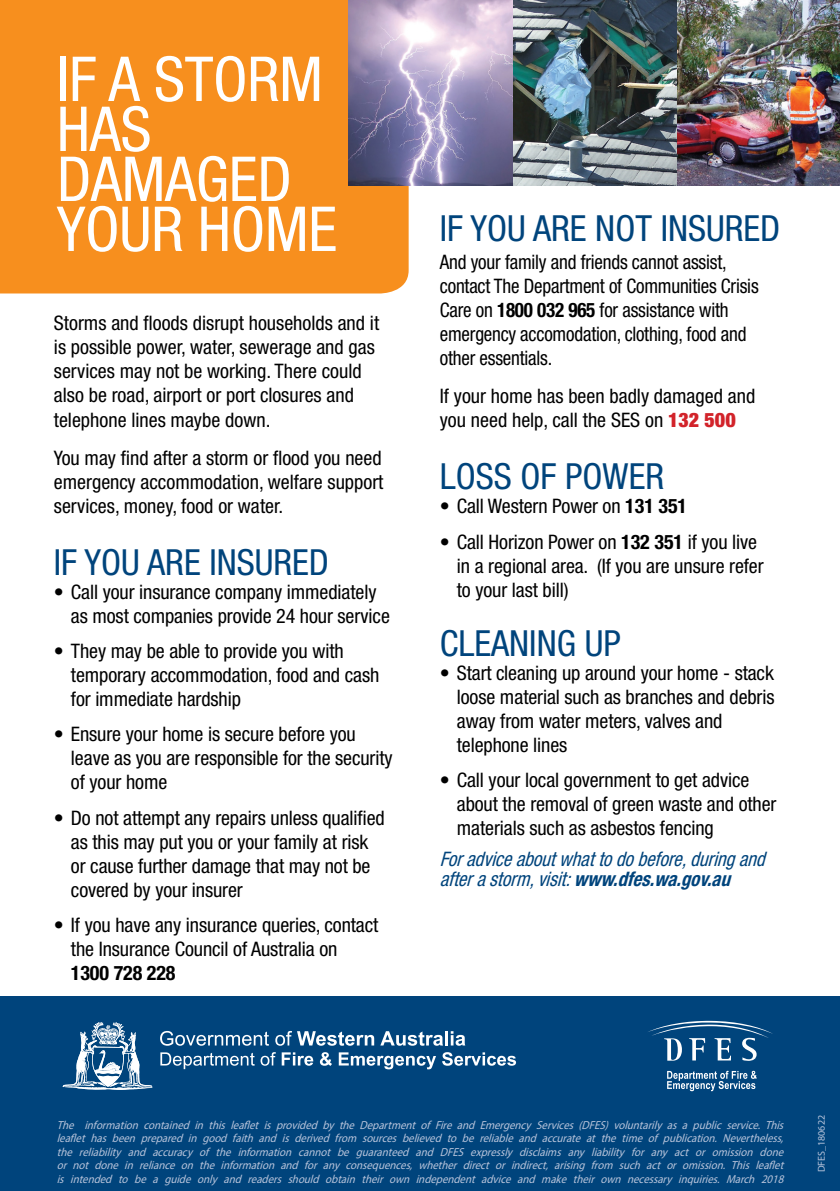
<style>
.page{position:relative;width:840px;height:1191px;background:#fff}
.page>*{position:absolute;margin:0;border:0;box-sizing:border-box;transform-origin:0 0}
.t1{font:condensed 62px/50px "Helvetica Neue LT Std";letter-spacing:-.005em;color:#fff}
.t2{font:condensed 36px "Helvetica Neue LT Std";color:#00447c}
.t3{font:condensed 20px/24px "Helvetica Neue LT Std";letter-spacing:-.005em;color:#000}
.t4{font:condensed 20px/24px "Helvetica Neue LT Std";letter-spacing:-.005em;color:#000;scale:.95 1}
.t5{font:italic condensed 20px/20px "Helvetica Neue LT Std";color:#00447c;scale:.94 1}
.t6{font:700 condensed 20px "Helvetica Neue LT Std";letter-spacing:-.005em;color:#000}
.t7{font:italic 11.6px/13.6px "Myriad Pro";color:#b8c4db;text-align:justify;scale:.93 1}
.t8{font:10px "Myriad Pro";color:#b8c4db}
.s1{font-weight:700}
.s2{font-weight:900;color:#d2232a}
</style>
<div class="page">
<div style="left:0;top:0;width:408px;height:293px;background:#f78f1e"></div>
<div style="left:0;top:996px;width:839px;height:195px;background:#00447c"></div>
<img style="left:348px;top:0;width:328px;height:185px">
<img style="left:676px;top:0;width:163px;height:185px">
<svg style="left:63px;top:1022px;width:89px;height:67px"></svg>
<svg style="left:160px;top:1031px;width:109px;height:14px"></svg>
<svg style="left:275px;top:1031px;width:99px;height:14px"></svg>
<svg style="left:380px;top:1031px;width:85px;height:14px"></svg>
<svg style="left:160px;top:1052px;width:94px;height:17px"></svg>
<svg style="left:260px;top:1052px;width:53px;height:13px"></svg>
<svg style="left:320px;top:1052px;width:12px;height:13px"></svg>
<svg style="left:338px;top:1052px;width:98px;height:17px"></svg>
<svg style="left:442px;top:1052px;width:73px;height:13px"></svg>
<svg style="left:667px;top:1070px;width:89px;height:21px"></svg>
<svg style="left:648px;top:1020px;width:124px;height:40px"></svg>
<h1 class="t1" style="left:57px;top:54px;width:281px">IF A STORM<br>HAS<br>DAMAGED<br>YOUR HOME</h1>
<p class="t3" style="left:54px;top:311px;width:326px">Storms and floods disrupt households and it is possible power, water, sewerage and gas services may not be working. There could also be road, airport or port closures and telephone lines maybe down.</p>
<p class="t3" style="left:54px;top:445px;width:331px;text-align:justify">You may find after a storm or flood you need emergency accommodation, welfare support services, money, food or water.</p>
<h2 class="t2" style="left:54px;top:541px;width:276px">IF YOU ARE INSURED</h2>
<p class="t3" style="left:71px;top:579px;width:320px;text-indent:-17px">• Call your insurance company immediately as most companies provide 24 hour service</p>
<p class="t3" style="left:71px;top:638px;width:310px;text-indent:-17px">• They may be able to provide you with temporary accommodation, food and cash for immediate hardship</p>
<p class="t3" style="left:71px;top:722px;width:323px;text-indent:-17px">• Ensure your home is secure before you leave as you are responsible for the security of your home</p>
<p class="t3" style="left:71px;top:805px;width:315px;text-indent:-17px">• Do not attempt any repairs unless qualified as this may put you or your family at risk or cause further damage that may not be covered by your insurer</p>
<p class="t3" style="left:71px;top:913px;width:309px;text-indent:-17px">• If you have any insurance queries, contact the Insurance Council of Australia on</p>
<p class="t6" style="left:71px;top:960px;width:106px">1300 728 228</p>
<h2 class="t2" style="left:439px;top:207px;width:342px">IF YOU ARE NOT INSURED</h2>
<p class="t4" style="left:439px;top:250px;width:337px">And your family and friends cannot assist, contact The Department of Communities Crisis Care on <span class="s1">1800 032 965</span> for assistance with emergency accomodation, clothing, food and other essentials.</p>
<p class="t3" style="left:439px;top:384px;width:317px">If your home has been badly damaged and you need help, call the SES on <span class="s2">132 500</span></p>
<h2 class="t2" style="left:439px;top:455px;width:225px">LOSS OF POWER</h2>
<p class="t3" style="left:439px;top:494px;width:249px">• Call Western Power on <span class="s1">131 351</span></p>
<p class="t3" style="left:456px;top:529px;width:308px;text-indent:-17px">• Call Horizon Power on <span class="s1">132 351</span> if you live in a regional area. (If you are unsure refer to your last bill)</p>
<h2 class="t2" style="left:439px;top:622px;width:182px">CLEANING UP</h2>
<p class="t3" style="left:456px;top:660px;width:319px;text-indent:-17px">• Start cleaning up around your home - stack loose material such as branches and debris away from water meters, valves and telephone lines</p>
<p class="t3" style="left:456px;top:768px;width:321px;text-indent:-17px">• Call your local government to get advice about the removal of green waste and other materials such as asbestos fencing</p>
<p class="t5" style="left:439px;top:849px;width:353px">Foradviceaboutwhattodobefore,duringand afterastorm,visit:<span class="s1">www.dfes.wa.gov.au</span></p>
<p class="t7" style="left:57px;top:1117px;width:786px">The information contained in this leaflet is provided by the Department of Fire and Emergency Services (DFES) voluntarily as a public service. This leaflet has been prepared in good faith and is derived from sources believed to be reliable and accurate at the time of publication. Nevertheless, the reliability and accuracy of the information cannot be guaranteed and DFES expressly disclaims any liability for any act or omission done or not done in reliance on the information and for any consequences, whether direct or indirect, arising from such act or omission. This leaflet is intended to be a guide only and readers should obtain their own independent advice and make their own necessary inquiries. March 2018</p>
<p class="t8" style="left:814px;top:1172px;width:59px;rotate:-90deg">DFES_180622</p>
</div>
